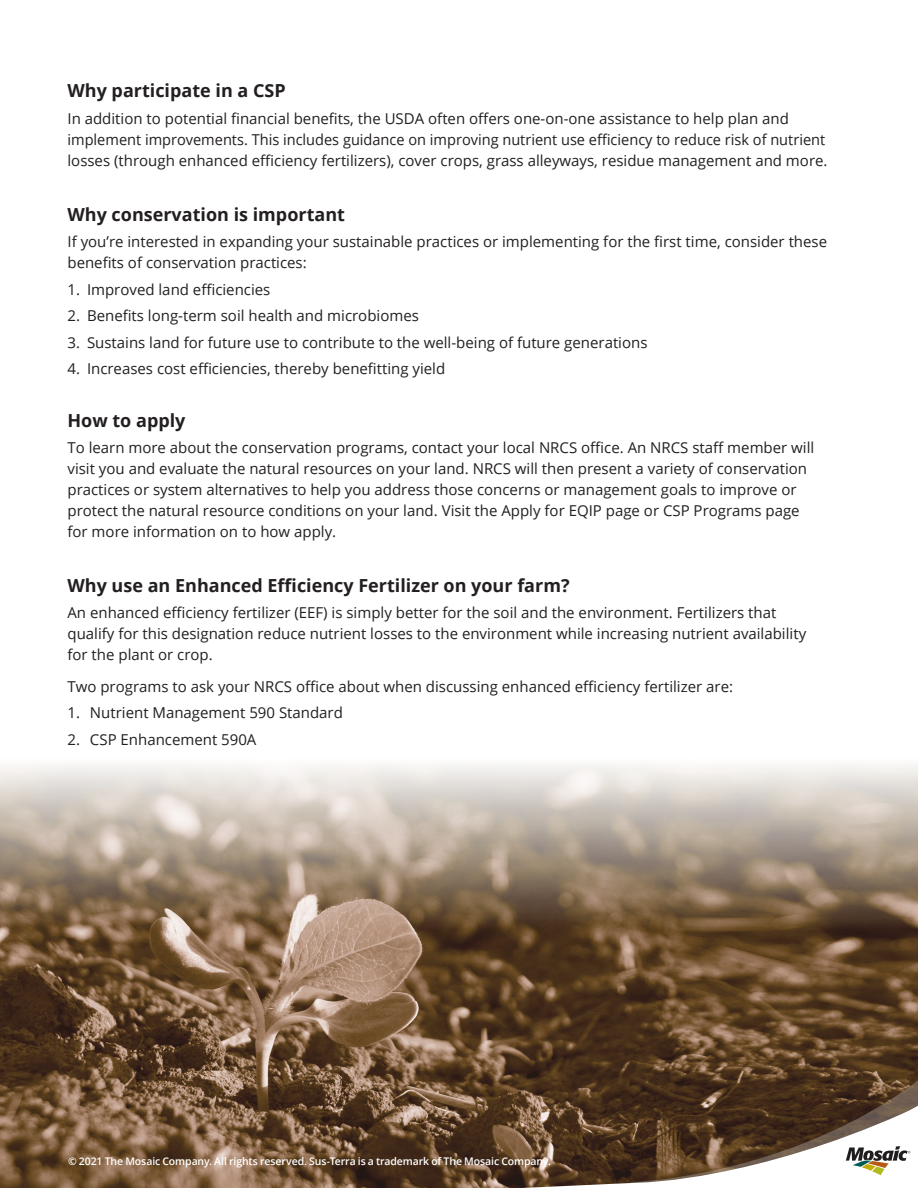
<style>
.page{position:relative;width:918px;height:1188px;background:#fff}
.page>*{position:absolute;margin:0;border:0;box-sizing:border-box;transform-origin:0 0}
.t1{font:700 18px "Open Sans";color:#231f20}
.t2{font:15px/21px "Open Sans";color:#231f20}
.t3{font:600 10.5px "Open Sans";letter-spacing:-.01em;color:#fff}
</style>
<div class="page">
<img style="left:0;top:765px;width:918px;height:423px">
<svg style="left:477px;top:1079px;width:441px;height:109px"></svg>
<p class="t1" style="left:68px;top:78px;width:220px">Why participate in a CSP</p>
<p class="t2" style="left:68px;top:108px;width:762px">In addition to potential financial benefits, the USDA often offers one-on-one assistance to help plan and implement improvements. This includes guidance on improving nutrient use efficiency to reduce risk of nutrient losses (through enhanced efficiency fertilizers), cover crops, grass alleyways, residue management and more.</p>
<p class="t1" style="left:68px;top:202px;width:279px">Why conservation is important</p>
<p class="t2" style="left:68px;top:231px;width:761px">If you’re interested in expanding your sustainable practices or implementing for the first time, consider these benefits of conservation practices:</p>
<p class="t2" style="left:68px;top:278px;width:204px">1. Improved land efficiencies</p>
<p class="t2" style="left:68px;top:305px;width:353px">2. Benefits long-term soil health and microbiomes</p>
<p class="t2" style="left:68px;top:331px;width:582px">3. Sustains land for future use to contribute to the well-being of future generations</p>
<p class="t2" style="left:68px;top:358px;width:379px">4. Increases cost efficiencies, thereby benefitting yield</p>
<p class="t1" style="left:68px;top:407px;width:120px">How to apply</p>
<p class="t2" style="left:68px;top:437px;width:748px">To learn more about the conservation programs, contact your local NRCS office. An NRCS staff member will visit you and evaluate the natural resources on your land. NRCS will then present a variety of conservation practices or system alternatives to help you address those concerns or management goals to improve or protect the natural resource conditions on your land. Visit the Apply for EQIP page or CSP Programs page for more information on to how apply.</p>
<p class="t1" style="left:68px;top:572px;width:504px">Why use an Enhanced Efficiency Fertilizer on your farm?</p>
<p class="t2" style="left:67px;top:602px;width:740px">An enhanced efficiency fertilizer (EEF) is simply better for the soil and the environment. Fertilizers that qualify for this designation reduce nutrient losses to the environment while increasing nutrient availability for the plant or crop.</p>
<p class="t2" style="left:67px;top:676px;width:667px">Two programs to ask your NRCS office about when discussing enhanced efficiency fertilizer are:</p>
<p class="t2" style="left:67px;top:702px;width:277px">1. Nutrient Management 590 Standard</p>
<p class="t2" style="left:67px;top:728px;width:191px">2. CSP Enhancement 590A</p>
<p class="t3" style="left:68px;top:1154px;width:484px">© 2021 The Mosaic Company. All rights reserved. Sus-Terra is a trademark of The Mosaic Company.</p>
</div>
